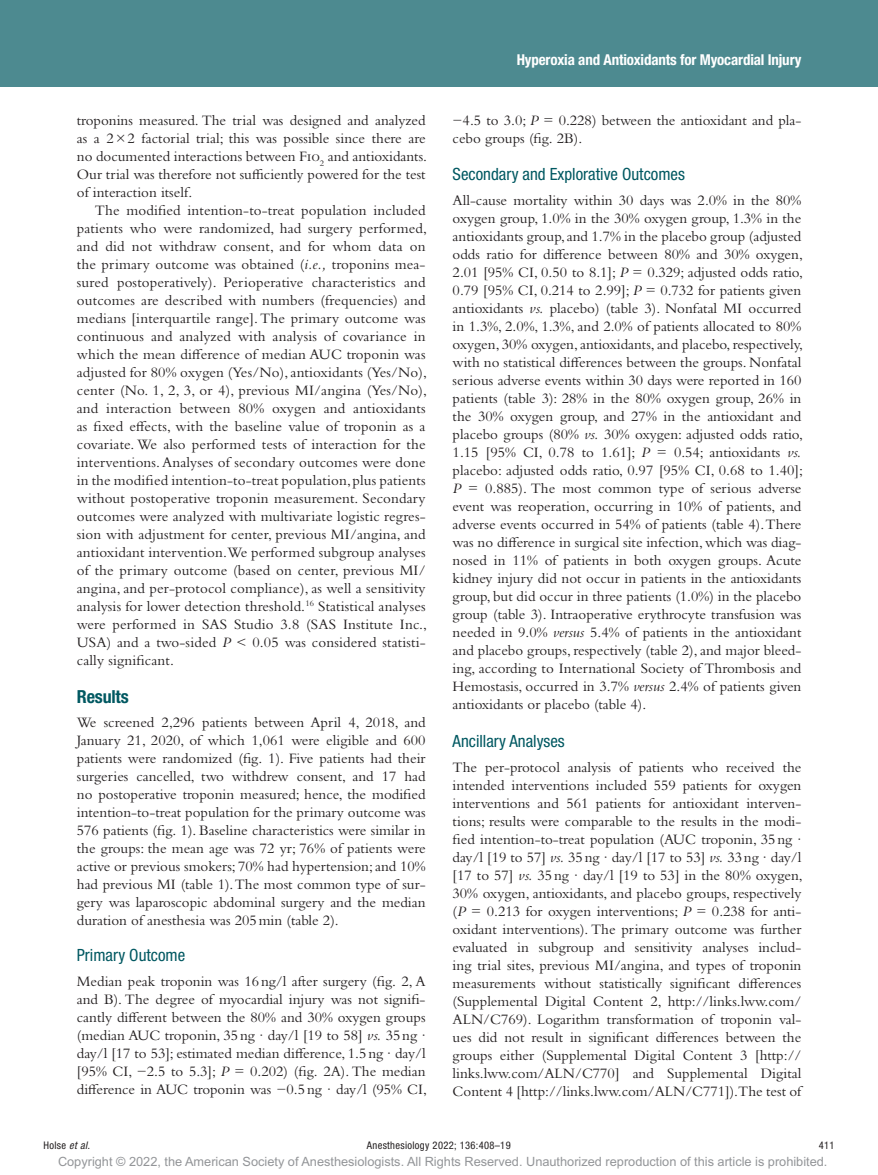
<style>
.page{position:relative;width:878px;height:1175px;background:#fff}
.page>*{position:absolute;margin:0;border:0;box-sizing:border-box;transform-origin:0 0}
.t1{font:700 condensed 18px "Helvetica Neue LT Std";color:#005861}
.t2{font:condensed 16.8px "Helvetica Neue LT Std";color:#005861}
.t3{font:15px/18px "Bembo Std";color:#231f20;text-align:justify}
.t4{font:700 condensed 15px "Helvetica Neue LT Std";letter-spacing:-.01em;color:#fff}
.t5{font:12.75px "Arial MT Std";color:#939598}
.t6{font:condensed 10.5px "Helvetica Neue LT Std";letter-spacing:.03em;color:#231f20}
.s1{font-style:italic}
</style>
<div class="page">
<div style="left:0;top:0;width:878px;height:86px;background:#4d8a90"></div>
<p class="t3" style="left:77px;top:111px;width:352px">troponins measured. The trial was designed and analyzed as a 2×2 factorial trial; this was possible since there are no documented interactions between Fio<sub>2</sub> and antioxidants.<br>Our trial was therefore not sufficiently powered for the test of interaction itself.</p>
<p class="t3" style="left:77px;top:201px;width:352px;text-indent:18px">The modified intention-to-treat population included patients who were randomized, had surgery performed, and did not withdraw consent, and for whom data on the primary outcome was obtained (<span class="s1">i.e.,</span> troponins mea&shy;sured postoperatively). Perioperative characteristics and outcomes are described with numbers (frequencies) and medians [interquartile range]. The primary outcome was continuous and analyzed with analysis of covariance in which the mean difference of median AUC troponin was adjusted for 80% oxygen (Yes/No), antioxidants (Yes/No), center (No. 1, 2, 3, or 4), previous MI/angina (Yes/No), and interaction between 80% oxygen and antioxidants as fixed effects, with the baseline value of troponin as a covariate. We also performed tests of interaction for the interventions. Analyses of secondary outcomes were done in the modified intention-to-treat population, plus patients without postoperative troponin measurement. Secondary outcomes were analyzed with multivariate logistic regres&shy;sion with adjustment for center, previous MI/angina, and antioxidant intervention. We performed subgroup analyses of the primary outcome (based on center, previous MI/ angina, and per-protocol compliance), as well a sensitivity analysis for lower detection threshold.<sup>16</sup> Statistical analyses were performed in SAS Studio 3.8 (SAS Institute Inc., USA) and a two-sided <span class="s1">P</span> &lt; 0.05 was considered statisti&shy;cally significant.</p>
<p class="t1" style="left:77px;top:685px;width:53px">Results</p>
<p class="t3" style="left:77px;top:713px;width:350px">We screened 2,296 patients between April 4, 2018, and January 21, 2020, of which 1,061 were eligible and 600 patients were randomized (fig. 1). Five patients had their surgeries cancelled, two withdrew consent, and 17 had no postoperative troponin measured; hence, the modified intention-to-treat population for the primary outcome was 576 patients (fig. 1). Baseline characteristics were similar in the groups: the mean age was 72 yr; 76% of patients were active or previous smokers; 70% had hypertension; and 10% had previous MI (table 1). The most common type of sur&shy;gery was laparoscopic abdominal surgery and the median duration of anesthesia was 205min (table 2).</p>
<p class="t2" style="left:77px;top:945px;width:110px">Primary Outcome</p>
<p class="t3" style="left:77px;top:972px;width:352px">Median peak troponin was 16ng/l after surgery (fig. 2, A and B). The degree of myocardial injury was not signifi&shy;cantly different between the 80% and 30% oxygen groups (median AUC troponin, 35ng · day/l [19 to 58] <span class="s1">vs.</span> 35ng · day/l [17 to 53]; estimated median difference, 1.5ng · day/l [95% CI, −2.5 to 5.3]; <span class="s1">P</span> = 0.202) (fig. 2A). The median difference in AUC troponin was −0.5ng · day/l (95% CI,</p>
<p class="t4" style="left:516px;top:51px;width:286px">Hyperoxia and Antioxidants for Myocardial Injury</p>
<p class="t3" style="left:452px;top:111px;width:350px">−4.5 to 3.0; <span class="s1">P</span> = 0.228) between the antioxidant and pla&shy;cebo groups (fig. 2B).</p>
<p class="t2" style="left:452px;top:165px;width:234px">Secondary and Explorative Outcomes</p>
<p class="t3" style="left:452px;top:191px;width:352px">All-cause mortality within 30 days was 2.0% in the 80% oxygen group, 1.0% in the 30% oxygen group, 1.3% in the antioxidants group, and 1.7% in the placebo group (adjusted odds ratio for difference between 80% and 30% oxygen, 2.01 [95% CI, 0.50 to 8.1]; <span class="s1">P</span> = 0.329; adjusted odds ratio, 0.79 [95% CI, 0.214 to 2.99]; <span class="s1">P</span> = 0.732 for patients given antioxidants <span class="s1">vs.</span> placebo) (table 3). Nonfatal MI occurred in 1.3%, 2.0%, 1.3%, and 2.0% of patients allocated to 80% oxygen, 30% oxygen, antioxidants, and placebo, respectively, with no statistical differences between the groups. Nonfatal serious adverse events within 30 days were reported in 160 patients (table 3): 28% in the 80% oxygen group, 26% in the 30% oxygen group, and 27% in the antioxidant and placebo groups (80% <span class="s1">vs.</span> 30% oxygen: adjusted odds ratio, 1.15 [95% CI, 0.78 to 1.61]; <span class="s1">P</span> = 0.54; antioxidants <span class="s1">vs. </span>placebo: adjusted odds ratio, 0.97 [95% CI, 0.68 to 1.40]; <span class="s1">P</span> = 0.885). The most common type of serious adverse event was reoperation, occurring in 10% of patients, and adverse events occurred in 54% of patients (table 4). There was no difference in surgical site infection, which was diag&shy;nosed in 11% of patients in both oxygen groups. Acute kidney injury did not occur in patients in the antioxidants group, but did occur in three patients (1.0%) in the placebo group (table 3). Intraoperative erythrocyte transfusion was needed in 9.0% <span class="s1">versus</span> 5.4% of patients in the antioxidant and placebo groups, respectively (table 2), and major bleed&shy;ing, according to International Society of Thrombosis and Hemostasis, occurred in 3.7% <span class="s1">versus</span> 2.4% of patients given antioxidants or placebo (table 4).</p>
<p class="t2" style="left:452px;top:731px;width:114px">Ancillary Analyses</p>
<p class="t3" style="left:452px;top:757px;width:352px">The per-protocol analysis of patients who received the intended interventions included 559 patients for oxygen interventions and 561 patients for antioxidant interven&shy;tions; results were comparable to the results in the modi&shy;fied intention-to-treat population (AUC troponin, 35ng · day/l [19 to 57] <span class="s1">vs.</span> 35ng · day/l [17 to 53] <span class="s1">vs.</span> 33ng · day/l [17 to 57] <span class="s1">vs.</span> 35ng · day/l [19 to 53] in the 80% oxygen, 30% oxygen, antioxidants, and placebo groups, respectively (<span class="s1">P</span> = 0.213 for oxygen interventions; <span class="s1">P</span> = 0.238 for anti&shy;oxidant interventions). The primary outcome was further evaluated in subgroup and sensitivity analyses includ&shy;ing trial sites, previous MI/angina, and types of troponin measurements without statistically significant differences (Supplemental Digital Content 2, http://links.lww.com/ ALN/C769). Logarithm transformation of troponin val&shy;ues did not result in significant differences between the groups either (Supplemental Digital Content 3 [http:// links.lww.com/ALN/C770] and Supplemental Digital Content 4 [http://links.lww.com/ALN/C771]).The test of</p>
<p class="t6" style="left:44px;top:1139px;width:48px">Holse <span class="s1">et al.</span></p>
<p class="t6" style="left:372px;top:1139px;width:140px">nesthesiology 2022; 136:408–19</p>
<p class="t6" style="left:818px;top:1139px;width:17px">411</p>
<p class="t5" style="left:58px;top:1154px;width:771px">Copyright © 2022, the American Society of Anesthesiologists. All Rights Reserved. Unauthorized reproduction of this article is prohibited.</p>
</div>
